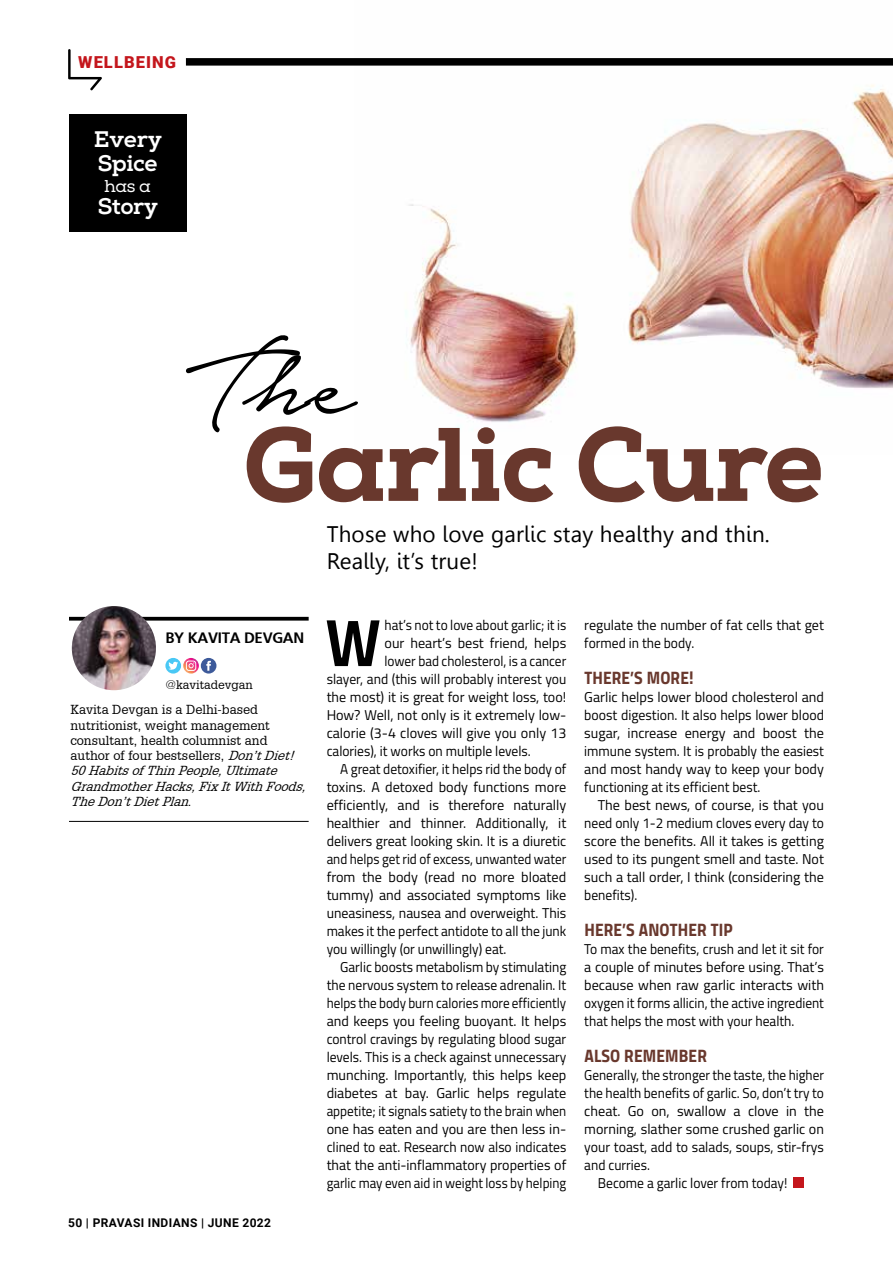
<style>
.page{position:relative;width:893px;height:1263px;background:#fff}
.page>*{position:absolute;margin:0;border:0;box-sizing:border-box;transform-origin:0 0}
.t1{font:140.85px "Notera Personal Use Only";color:#000}
.t2{font:800 104.25px "Nexa Slab";letter-spacing:-.02em;color:#69382d}
.t3{font:67.2px "Titillium Bold Upright";color:#000;scale:.95 1}
.t4{font:22.5px/27.2px "Gisha";letter-spacing:.01em;color:#000}
.t5{font:800 22.5px/24.2px "Nexa Slab";letter-spacing:-.02em;color:#fff}
.t6{font:18px "Titillium Bold Upright";letter-spacing:.01em;color:#69382d;scale:.95 1}
.t7{font:17.1px "Nexa Slab";color:#fff}
.t8{font:900 16.5px "Roboto";letter-spacing:.065em;color:#c4161c}
.t9{font:700 15px "Frutigerbld";letter-spacing:-.02em;color:#000}
.t10{font:14.25px/18px "Titillium";color:#000;text-align:justify}
.t11{font:14.25px/18px "Titillium";color:#000;text-align:justify;scale:.95 1}
.t12{font:14.25px "Titillium";color:#000;scale:.92 1}
.t13{font:14.25px "Titillium";color:#000;scale:.93 1}
.t14{font:14.25px "Titillium";color:#000;scale:.94 1}
.t15{font:14.25px "Titillium";color:#000;scale:.96 1}
.t16{font:12.75px/15.3px "AG Gloria";color:#000}
.t17{font:700 12px "Roboto";letter-spacing:.03em;color:#000}
.t18{font:12px "AG Gloria";color:#000}
.s1{font-style:italic}
</style>
<div class="page">
<svg style="left:68px;top:49px;width:34px;height:41px"></svg>
<img style="left:405px;top:85px;width:488px;height:345px">
<div style="left:186px;top:58px;width:707px;height:8px;background:#000"></div>
<div style="left:793px;top:1178px;width:11px;height:10px;background:#c4161c"></div>
<div style="left:69px;top:114px;width:117px;height:117px;background:#000"></div>
<svg style="left:165px;top:658px;width:16px;height:15px"></svg>
<svg style="left:168px;top:662px;width:10px;height:9px"></svg>
<div style="left:201px;top:658px;width:15px;height:15px;background:#3d5a9a;border-radius:50%"></div>
<svg style="left:206px;top:661px;width:5px;height:10px"></svg>
<svg style="left:183px;top:658px;width:16px;height:15px"></svg>
<svg style="left:186px;top:660px;width:10px;height:11px"></svg>
<svg style="left:69px;top:617px;width:240px;height:4px"></svg>
<hr style="left:69px;top:821px;width:240px;height:1px;background:#000">
<img style="left:72px;top:606px;width:84px;height:84px;border-radius:42px">
<p class="t8" style="left:78px;top:50px;width:99px">WELLBEING</p>
<h3 class="t5" style="left:94px;top:128px;width:70px">Every<br>Spice</h3>
<p class="t7" style="left:104px;top:176px;width:48px">has a</p>
<h3 class="t5" style="left:98px;top:194px;width:62px">Story</h3>
<h1 class="t1" style="left:185px;top:314px;width:171px">The</h1>
<h2 class="t2" style="left:243px;top:399px;width:583px">Garlic Cure</h2>
<h3 class="t4" style="left:327px;top:520px;width:445px">Those who love garlic stay healthy and thin.<br>Really, it’s true!</h3>
<p class="t9" style="left:165px;top:629px;width:140px">BY KAVITA DEVGAN</p>
<p class="t18" style="left:165px;top:678px;width:89px">@kavitadevgan</p>
<p class="t16" style="left:70px;top:702px;width:241px">Kavita Devgan is a Delhi-based nutritionist, weight management consultant, health columnist and author of four bestsellers, <span class="s1">Don’tDiet!<br>50HabitsofThinPeople,Ultimate GrandmotherHacks,FixItWithFoods, TheDon’tDietPlan</span>.</p>
<p class="t17" style="left:68px;top:1214px;width:204px">50 | PRAVASI INDIANS | JUNE 2022</p>
<h3 class="t3" style="left:326px;top:590px;width:59px">W</h3>
<p class="t14" style="left:384px;top:615px;width:195px">hat’s not to love about garlic; it is</p>
<p class="t10" style="left:384px;top:633px;width:183px">our heart’s best friend, helps</p>
<p class="t13" style="left:384px;top:651px;width:197px">lower bad cholesterol, is a cancer</p>
<p class="t15" style="left:327px;top:669px;width:251px">slayer, and (this will probably interest you</p>
<p class="t10" style="left:327px;top:687px;width:241px">the most) it is great for weight loss, too!</p>
<p class="t10" style="left:327px;top:705px;width:241px">How? Well, not only is it extremely low-</p>
<p class="t10" style="left:327px;top:723px;width:241px">calorie (3-4 cloves will give you only 13</p>
<p class="t11" style="left:327px;top:741px;width:216px">calories), it works on multiple levels.</p>
<p class="t11" style="left:340px;top:759px;width:240px">A great detoxifier, it helps rid the body of</p>
<p class="t10" style="left:327px;top:777px;width:241px">toxins. A detoxed body functions more</p>
<p class="t10" style="left:327px;top:795px;width:241px">efficiently, and is therefore naturally</p>
<p class="t10" style="left:327px;top:813px;width:241px">healthier and thinner. Additionally, it</p>
<p class="t10" style="left:327px;top:831px;width:241px">delivers great looking skin. It is a diuretic</p>
<p class="t12" style="left:327px;top:849px;width:262px">and helps get rid of excess, unwanted water</p>
<p class="t10" style="left:327px;top:867px;width:241px">from the body (read no more bloated</p>
<p class="t10" style="left:327px;top:885px;width:241px">tummy) and associated symptoms like</p>
<p class="t10" style="left:327px;top:903px;width:241px">uneasiness, nausea and overweight. This</p>
<p class="t11" style="left:327px;top:921px;width:254px">makes it the perfect antidote to all the junk</p>
<p class="t11" style="left:327px;top:939px;width:191px">you willingly (or unwillingly) eat.</p>
<p class="t11" style="left:340px;top:957px;width:240px">Garlic boosts metabolism by stimulating</p>
<p class="t11" style="left:327px;top:975px;width:254px">the nervous system to release adrenalin. It</p>
<p class="t12" style="left:327px;top:993px;width:262px">helps the body burn calories more efficiently</p>
<p class="t10" style="left:327px;top:1011px;width:241px">and keeps you feeling buoyant. It helps</p>
<p class="t11" style="left:327px;top:1029px;width:254px">control cravings by regulating blood sugar</p>
<p class="t11" style="left:327px;top:1047px;width:254px">levels. This is a check against unnecessary</p>
<p class="t10" style="left:327px;top:1065px;width:241px">munching. Importantly, this helps keep</p>
<p class="t10" style="left:327px;top:1083px;width:241px">diabetes at bay. Garlic helps regulate</p>
<p class="t13" style="left:327px;top:1101px;width:259px">appetite; it signals satiety to the brain when</p>
<p class="t10" style="left:327px;top:1119px;width:241px">one has eaten and you are then less in-</p>
<p class="t11" style="left:327px;top:1137px;width:254px">clined to eat. Research now also indicates</p>
<p class="t10" style="left:327px;top:1155px;width:241px">that the anti-inflammatory properties of</p>
<p class="t12" style="left:327px;top:1173px;width:262px">garlic may even aid in weight loss by helping</p>
<p class="t10" style="left:584px;top:615px;width:241px">regulate the number of fat cells that get formed in the body.</p>
<p class="t6" style="left:584px;top:664px;width:116px">THERE’S MORE!</p>
<p class="t10" style="left:584px;top:687px;width:241px">Garlic helps lower blood cholesterol and boost digestion. It also helps lower blood sugar, increase energy and boost the immune system. It is probably the easiest and most handy way to keep your body functioning at its efficient best.</p>
<p class="t10" style="left:584px;top:795px;width:241px;text-indent:14px">The best news, of course, is that you need only 1-2 medium cloves every day to score the benefits. All it takes is getting used to its pungent smell and taste. Not such a tall order, I think (considering the benefits).</p>
<p class="t6" style="left:584px;top:916px;width:158px">HERE’S ANOTHER TIP</p>
<p class="t11" style="left:584px;top:939px;width:254px">To max the benefits, crush and let it sit for a couple of minutes before using. That’s because when raw garlic interacts with oxygen it forms allicin, the active ingredient that helps the most with your health.</p>
<p class="t6" style="left:584px;top:1042px;width:131px">ALSO REMEMBER</p>
<p class="t13" style="left:584px;top:1065px;width:259px">Generally, the stronger the taste, the higher</p>
<p class="t14" style="left:584px;top:1083px;width:256px">the health benefits of garlic. So, don’t try to</p>
<p class="t10" style="left:584px;top:1101px;width:241px">cheat. Go on, swallow a clove in the</p>
<p class="t10" style="left:584px;top:1119px;width:241px">morning, slather some crushed garlic on</p>
<p class="t10" style="left:584px;top:1137px;width:241px">your toast, add to salads, soups, stir-frys</p>
<p class="t11" style="left:584px;top:1155px;width:71px">and curries.</p>
<p class="t11" style="left:598px;top:1173px;width:201px">Become a garlic lover from today!</p>
</div>
